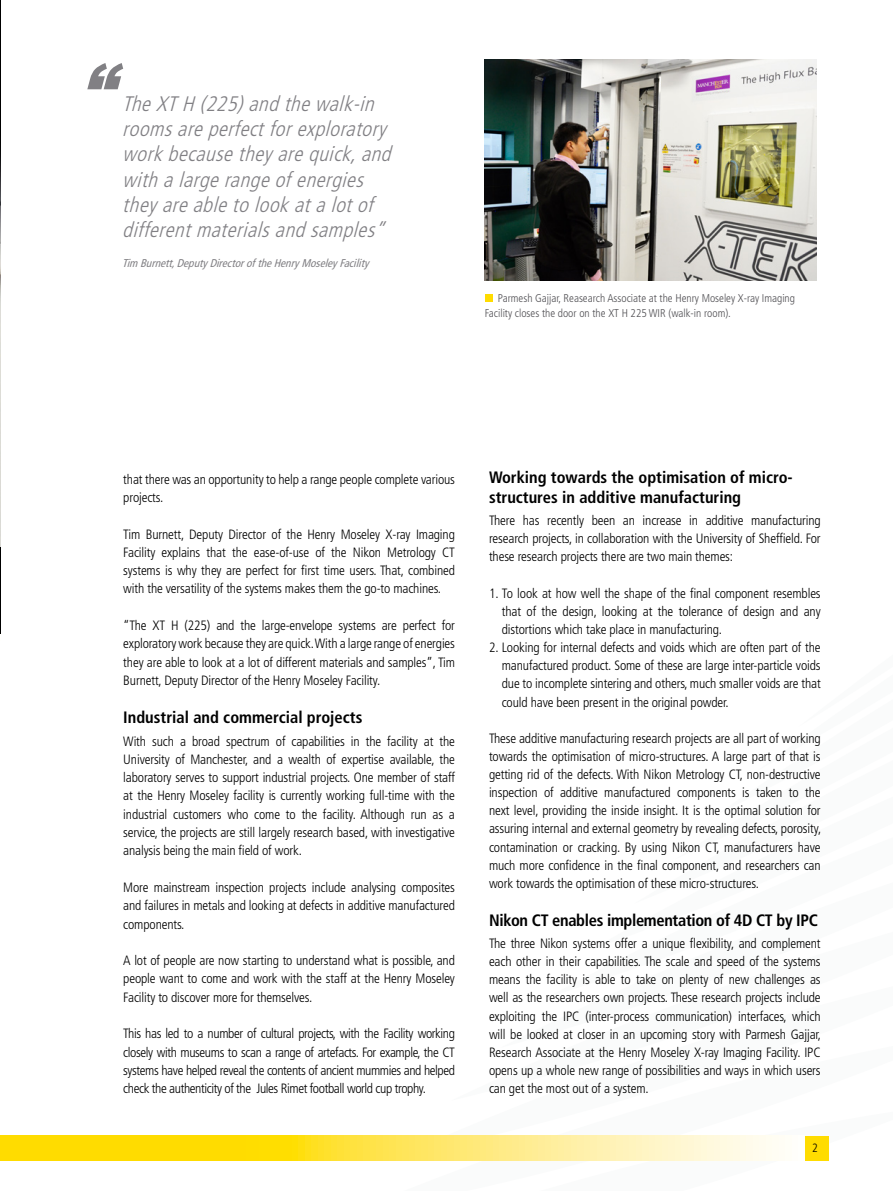
<style>
.page{position:relative;width:893px;height:1191px;background:#fff}
.page>*{position:absolute;margin:0;border:0;box-sizing:border-box;transform-origin:0 0}
.t1{font:italic 900 66px "Arial";color:#818084}
.t2{font:italic 300 condensed 21px/25.2px "Frutiger LT Std";color:#818084}
.t3{font:700 condensed 16.5px/19.6px "Frutiger LT Std";color:#000}
.t4{font:700 condensed 16.5px "Frutiger LT Std";letter-spacing:-.02em;color:#000}
.t5{font:300 condensed 13.5px/18.1px "Frutiger LT Std";letter-spacing:-.01em;color:#000;text-align:justify}
.t6{font:300 condensed 12px "Frutiger LT Std";color:#000}
.t7{font:300 condensed 11.25px/15px "Frutiger LT Std";color:#504f53}
.t8{font:italic condensed 11.25px "Frutiger LT Std";color:#818084}
</style>
<div class="page">
<img style="left:0;top:0;width:1px;height:547px">
<svg style="left:388px;top:1160px;width:441px;height:1px"></svg>
<div style="left:804px;top:1135px;width:25px;height:25px;background:#ffdc00"></div>
<svg style="left:0;top:1135px;width:779px;height:25px;background:#ffe75a"></svg>
<hr style="left:0;top:547px;width:1px;height:87px;background:#000">
<img style="left:485px;top:60px;width:331px;height:221px">
<div style="left:485px;top:294px;width:8px;height:8px;background:#ffdc00"></div>
<h1 class="t1" style="left:80px;top:40px;width:59px">“</h1>
<h2 class="t2" style="left:122px;top:91px;width:276px">TheXTH (225)andthewalk-in roomsareperfectforexploratory workbecausetheyarequick,and withalargerangeofenergies theyareabletolookatalotof differentmaterialsandsamples”</h2>
<p class="t8" style="left:122px;top:257px;width:251px">Tim Burnett,DeputyDirectoroftheHenryMoseleyFacility</p>
<p class="t7" style="left:485px;top:291px;width:312px;text-indent:13px">Parmesh Gajjar, Reasearch Associate at the Henry Moseley X-ray Imaging<br>Facility closes the door on the XT H 225 WIR (walk-in room).</p>
<p class="t5" style="left:123px;top:470px;width:333px">that there was an opportunity to help a range people complete various projects.</p>
<p class="t5" style="left:123px;top:525px;width:333px">Tim Burnett, Deputy Director of the Henry Moseley X-ray Imaging Facility explains that the ease-of-use of the Nikon Metrology CT systems is why they are perfect for first time users. That, combined with the versatility of the systems makes them the go-to machines.</p>
<p class="t5" style="left:123px;top:616px;width:333px">“The XT H (225) and the large-envelope systems are perfect for exploratory work because they are quick. With a large range of energies they are able to look at a lot of different materials and samples”, Tim Burnett, Deputy Director of the Henry Moseley Facility.</p>
<p class="t3" style="left:123px;top:707px;width:241px">Industrial and commercial projects</p>
<p class="t5" style="left:123px;top:732px;width:333px">With such a broad spectrum of capabilities in the facility at the University of Manchester, and a wealth of expertise available, the laboratory serves to support industrial projects. One member of staff at the Henry Moseley facility is currently working full-time with the industrial customers who come to the facility. Although run as a service, the projects are still largely research based, with investigative analysis being the main field of work.</p>
<p class="t5" style="left:123px;top:878px;width:333px">More mainstream inspection projects include analysing composites and failures in metals and looking at defects in additive manufactured components.</p>
<p class="t5" style="left:123px;top:951px;width:333px">A lot of people are now starting to understand what is possible, and people want to come and work with the staff at the Henry Moseley Facility to discover more for themselves.</p>
<p class="t5" style="left:123px;top:1024px;width:333px">This has led to a number of cultural projects, with the Facility working closely with museums to scan a range of artefacts. For example, the CT systems have helped reveal the contents of ancient mummies and helped check the authenticity of the Jules Rimet football world cup trophy.</p>
<p class="t3" style="left:489px;top:467px;width:305px">Working towards the optimisation of micro&shy;structures in additive manufacturing</p>
<p class="t5" style="left:489px;top:511px;width:333px">There has recently been an increase in additive manufacturing research projects, in collaboration with the University of Sheffield. For these research projects there are two main themes:</p>
<p class="t5" style="left:502px;top:584px;width:320px;text-indent:-13px">1. To look at how well the shape of the final component resembles that of the design, looking at the tolerance of design and any distortions which take place in manufacturing.</p>
<p class="t5" style="left:502px;top:638px;width:320px;text-indent:-13px">2. Looking for internal defects and voids which are often part of the manufactured product. Some of these are large inter-particle voids due to incomplete sintering and others, much smaller voids are that could have been present in the original powder.</p>
<p class="t5" style="left:489px;top:729px;width:334px">These additive manufacturing research projects are all part of working towards the optimisation of micro-structures. A large part of that is getting rid of the defects. With Nikon Metrology CT, non-destructive inspection of additive manufactured components is taken to the next level, providing the inside insight. It is the optimal solution for assuring internal and external geometry by revealing defects, porosity, contamination or cracking. By using Nikon CT, manufacturers have much more confidence in the final component, and researchers can work towards the optimisation of these micro-structures.</p>
<p class="t4" style="left:489px;top:910px;width:330px">Nikon CT enables implementation of 4D CT by IPC</p>
<p class="t5" style="left:489px;top:934px;width:334px">The three Nikon systems offer a unique flexibility, and complement each other in their capabilities. The scale and speed of the systems means the facility is able to take on plenty of new challenges as well as the researchers own projects. These research projects include exploiting the IPC (inter-process communication) interfaces, which will be looked at closer in an upcoming story with Parmesh Gajjar, Research Associate at the Henry Moseley X-ray Imaging Facility. IPC opens up a whole new range of possibilities and ways in which users can get the most out of a system.</p>
<p class="t6" style="left:812px;top:1141px;width:7px">2</p>
</div>
